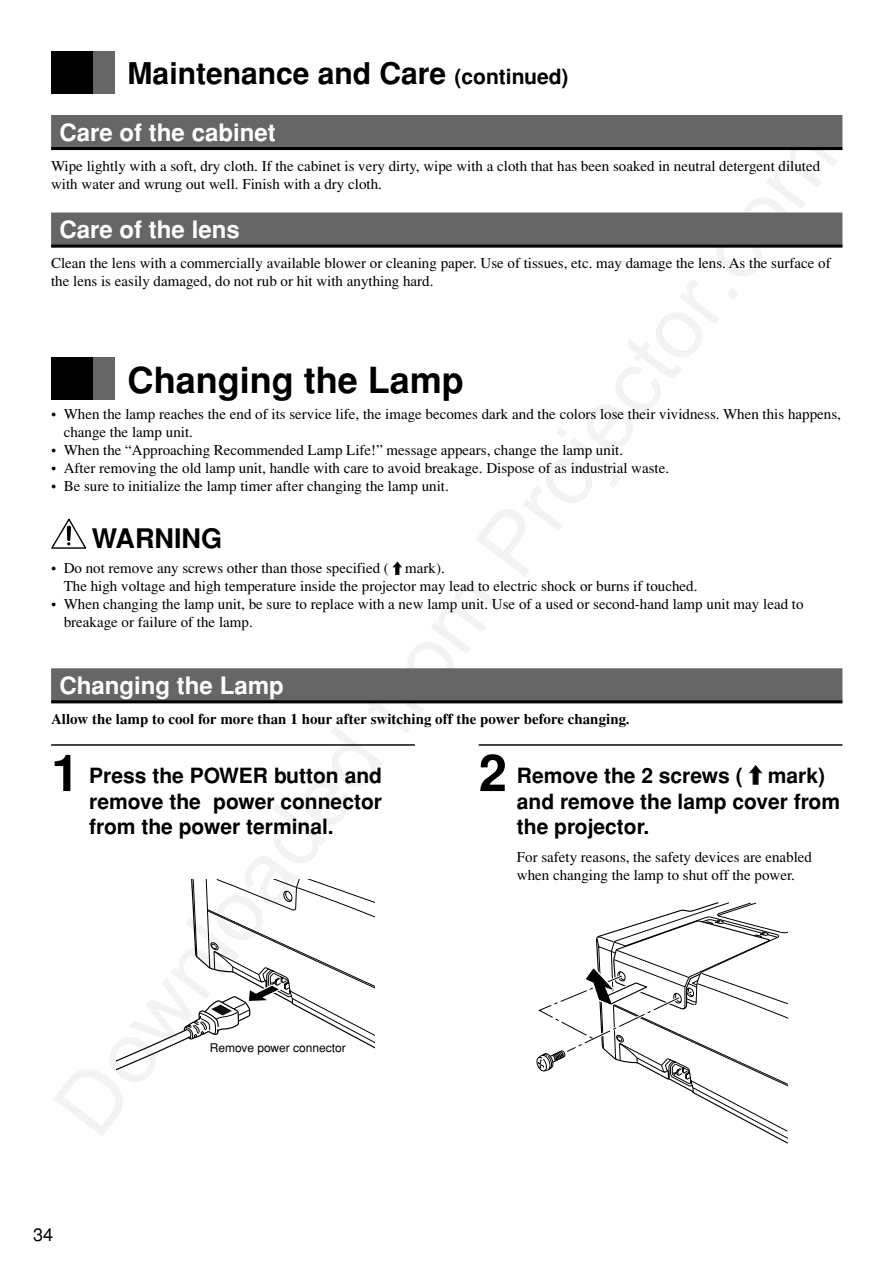
<style>
.page{position:relative;width:893px;height:1263px;background:#fff}
.page>*{position:absolute;margin:0;border:0;box-sizing:border-box;transform-origin:0 0}
.t1{font:700 51px "Helvetica";color:#000}
.t2{font:700 36px "Helvetica";color:#000}
.t3{font:700 30px "Helvetica";color:#000}
.t4{font:700 27px "Helvetica";color:#000}
.t5{font:700 24px "Helvetica";color:#fff}
.t6{font:700 21px/25.2px "Helvetica";color:#000;text-align:justify}
.t7{font:18px "Helvetica";color:#000}
.t8{font:15px/18px "Times";color:#000}
.t9{font:700 15px "Times";color:#000}
.t10{font:12px "Helvetica";color:#000}
.s1{font-size:21px}
</style>
<div class="page">
<div style="left:51px;top:51px;width:43px;height:43px;background:#000"></div>
<div style="left:93px;top:51px;width:21px;height:43px;background:#666"></div>
<svg style="left:117px;top:880px;width:257px;height:190px"></svg>
<div style="left:51px;top:115px;width:791px;height:33px;background:#666"></div>
<hr style="left:51px;top:147px;width:791px;height:3px;background:#000">
<div style="left:51px;top:213px;width:791px;height:32px;background:#666"></div>
<hr style="left:51px;top:245px;width:791px;height:3px;background:#000">
<svg style="left:51px;top:518px;width:36px;height:31px"></svg>
<svg style="left:393px;top:561px;width:9px;height:14px"></svg>
<div style="left:51px;top:357px;width:43px;height:43px;background:#000"></div>
<div style="left:93px;top:357px;width:21px;height:43px;background:#666"></div>
<hr style="left:51px;top:744px;width:364px;height:2px;background:#000">
<div style="left:51px;top:668px;width:791px;height:33px;background:#666"></div>
<hr style="left:51px;top:700px;width:791px;height:3px;background:#000">
<hr style="left:478px;top:744px;width:364px;height:2px;background:#000">
<svg style="left:749px;top:765px;width:13px;height:20px"></svg>
<svg style="left:536px;top:902px;width:252px;height:237px"></svg>
<h3 class="t3" style="left:128px;top:62px;width:442px">Maintenance and Care <span class="s1">(continued)</span></h3>
<h3 class="t5" style="left:60px;top:123px;width:218px">Care of the cabinet</h3>
<p class="t8" style="left:51px;top:158px;width:770px">Wipe lightly with a soft, dry cloth. If the cabinet is very dirty, wipe with a cloth that has been soaked in neutral detergent diluted with water and wrung out well. Finish with a dry cloth.</p>
<h3 class="t5" style="left:60px;top:221px;width:182px">Care of the lens</h3>
<p class="t8" style="left:51px;top:256px;width:781px">Clean the lens with a commercially available blower or cleaning paper. Use of tissues, etc. may damage the lens. As the surface of the lens is easily damaged, do not rub or hit with anything hard.</p>
<h2 class="t2" style="left:128px;top:367px;width:338px">Changing the Lamp</h2>
<p class="t8" style="left:64px;top:407px;width:778px;text-indent:-13px">• When the lamp reaches the end of its service life, the image becomes dark and the colors lose their vividness. When this happens, change the lamp unit.</p>
<p class="t8" style="left:51px;top:443px;width:573px">• When the “Approaching Recommended Lamp Life!” message appears, change the lamp unit.</p>
<p class="t8" style="left:51px;top:461px;width:619px">• After removing the old lamp unit, handle with care to avoid breakage. Dispose of as industrial waste.</p>
<p class="t8" style="left:51px;top:479px;width:399px">• Be sure to initialize the lamp timer after changing the lamp unit.</p>
<h3 class="t4" style="left:92px;top:528px;width:132px">WARNING</h3>
<p class="t8" style="left:64px;top:560px;width:635px;text-indent:-13px">• Do not remove any screws other than those specified ( mark).<br>The high voltage and high temperature inside the projector may lead to electric shock or burns if touched.</p>
<p class="t8" style="left:64px;top:596px;width:741px;text-indent:-13px">• When changing the lamp unit, be sure to replace with a new lamp unit. Use of a used or second-hand lamp unit may lead to breakage or failure of the lamp.</p>
<h3 class="t5" style="left:60px;top:676px;width:226px">Changing the Lamp</h3>
<p class="t9" style="left:51px;top:713px;width:580px">Allow the lamp to cool for more than 1 hour after switching off the power before changing.</p>
<h1 class="t1" style="left:478px;top:754px;width:30px">2</h1>
<h1 class="t1" style="left:51px;top:754px;width:30px">1</h1>
<h3 class="t6" style="left:89px;top:766px;width:294px">Press the POWER button and remove the power connector from the power terminal.</h3>
<h3 class="t6" style="left:517px;top:766px;width:325px;text-align:left">Remove the 2 screws ( mark) and remove the lamp cover from the projector.</h3>
<p class="t8" style="left:517px;top:849px;width:297px">For safety reasons, the safety devices are enabled when changing the lamp to shut off the power.</p>
<p class="t7" style="left:33px;top:1228px;width:22px">34</p>
<p class="t10" style="left:210px;top:1044px;width:137px">Remove power connector</p>
</div>
